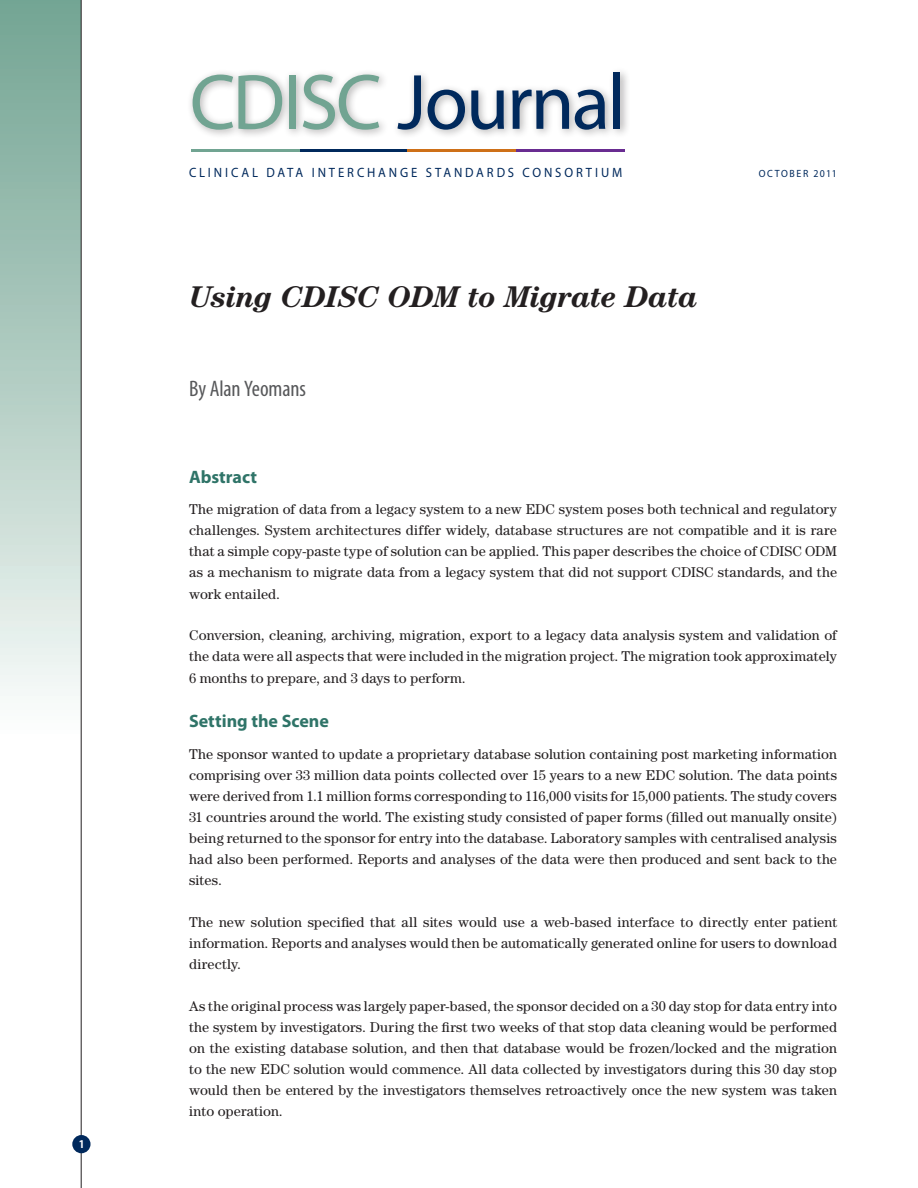
<style>
.page{position:relative;width:918px;height:1188px;background:#fff}
.page>*{position:absolute;margin:0;border:0;box-sizing:border-box;transform-origin:0 0}
.t1{font:79.2px "Myriad Pro";letter-spacing:-.03em;color:#00295c}
.t2{font:italic 700 30px "Century";letter-spacing:-.025em;color:#231f20}
.t3{font:condensed 22.5px "Myriad Pro";letter-spacing:-.01em;color:#57585a}
.t4{font:700 18px "Myriad Pro";color:#2f7468}
.t5{font:14.25px/21px "Century";letter-spacing:.01em;color:#231f20;text-align:justify}
.t6{font:13.5px "Myriad Pro";letter-spacing:.225em;color:#00295c;scale:.94 1}
.t7{font:700 condensed 12px "Myriad Pro";color:#fff}
.t8{font:10.5px "Myriad Pro";letter-spacing:.15em;color:#00295c;scale:.94 1}
.s1{color:#71a492}
</style>
<div class="page">
<div style="left:0;top:0;width:81px;height:860px;background:linear-gradient(to bottom,#71a391,#fff)"></div>
<hr style="left:81px;top:0;width:1px;height:1188px;background:#231f20">
<div style="left:72px;top:1135px;width:19px;height:18px;background:#00295c;border-radius:50%"></div>
<div style="left:186px;top:67px;width:444px;height:73px;background:#231f20;opacity:.35"></div>
<hr style="left:192px;top:149px;width:108px;height:3px;background:#71a492">
<hr style="left:300px;top:149px;width:109px;height:3px;background:#00295c">
<hr style="left:407px;top:149px;width:109px;height:3px;background:#ce7018">
<hr style="left:516px;top:149px;width:109px;height:3px;background:#692c91">
<p class="t7" style="left:79px;top:1137px;width:7px">1</p>
<h1 class="t1" style="left:190px;top:53px;width:438px"><span class="s1">CDISC</span> JOURNAL</h1>
<p class="t6" style="left:189px;top:164px;width:337px">CLI NIC AL DATA INTERCHANGE STANDARDS</p>
<p class="t6" style="left:523px;top:164px;width:108px">CONSORTI UM</p>
<p class="t8" style="left:759px;top:167px;width:85px">OCTOBER 2011</p>
<h2 class="t2" style="left:189px;top:279px;width:511px">Using CDISC ODM to Migrate Data</h2>
<h3 class="t3" style="left:189px;top:375px;width:118px">By Alan Yeomans</h3>
<p class="t4" style="left:189px;top:465px;width:69px">Abstract</p>
<p class="t5" style="left:189px;top:499px;width:650px">The migration of data from a legacy system to a new EDC system poses both technical and regulatory challenges. System architectures differ widely, database structures are not compatible and it is rare that a simple copy-paste type of solution can be applied. This paper describes the choice of CDISC ODM as a mechanism to migrate data from a legacy system that did not support CDISC standards, and the work entailed.</p>
<p class="t5" style="left:189px;top:625px;width:649px">Conversion, cleaning, archiving, migration, export to a legacy data analysis system and validation of the data were all aspects that were included in the migration project. The migration took approximately 6 months to prepare, and 3 days to perform.</p>
<p class="t4" style="left:189px;top:710px;width:141px">Setting the Scene</p>
<p class="t5" style="left:189px;top:744px;width:649px">The sponsor wanted to update a proprietary database solution containing post marketing information comprising over 33 million data points collected over 15 years to a new EDC solution. The data points were derived from 1.1 million forms corresponding to 116,000 visits for 15,000 patients. The study covers 31 countries around the world. The existing study consisted of paper forms (filled out manually onsite) being returned to the sponsor for entry into the database. Laboratory samples with centralised analysis had also been performed. Reports and analyses of the data were then produced and sent back to the sites.</p>
<p class="t5" style="left:189px;top:912px;width:649px">The new solution specified that all sites would use a web-based interface to directly enter patient information. Reports and analyses would then be automatically generated online for users to download directly.</p>
<p class="t5" style="left:189px;top:996px;width:650px">As the original process was largely paper-based, the sponsor decided on a 30 day stop for data entry into the system by investigators. During the first two weeks of that stop data cleaning would be performed on the existing database solution, and then that database would be frozen/locked and the migration to the new EDC solution would commence. All data collected by investigators during this 30 day stop would then be entered by the investigators themselves retroactively once the new system was taken into operation.</p>
</div>
